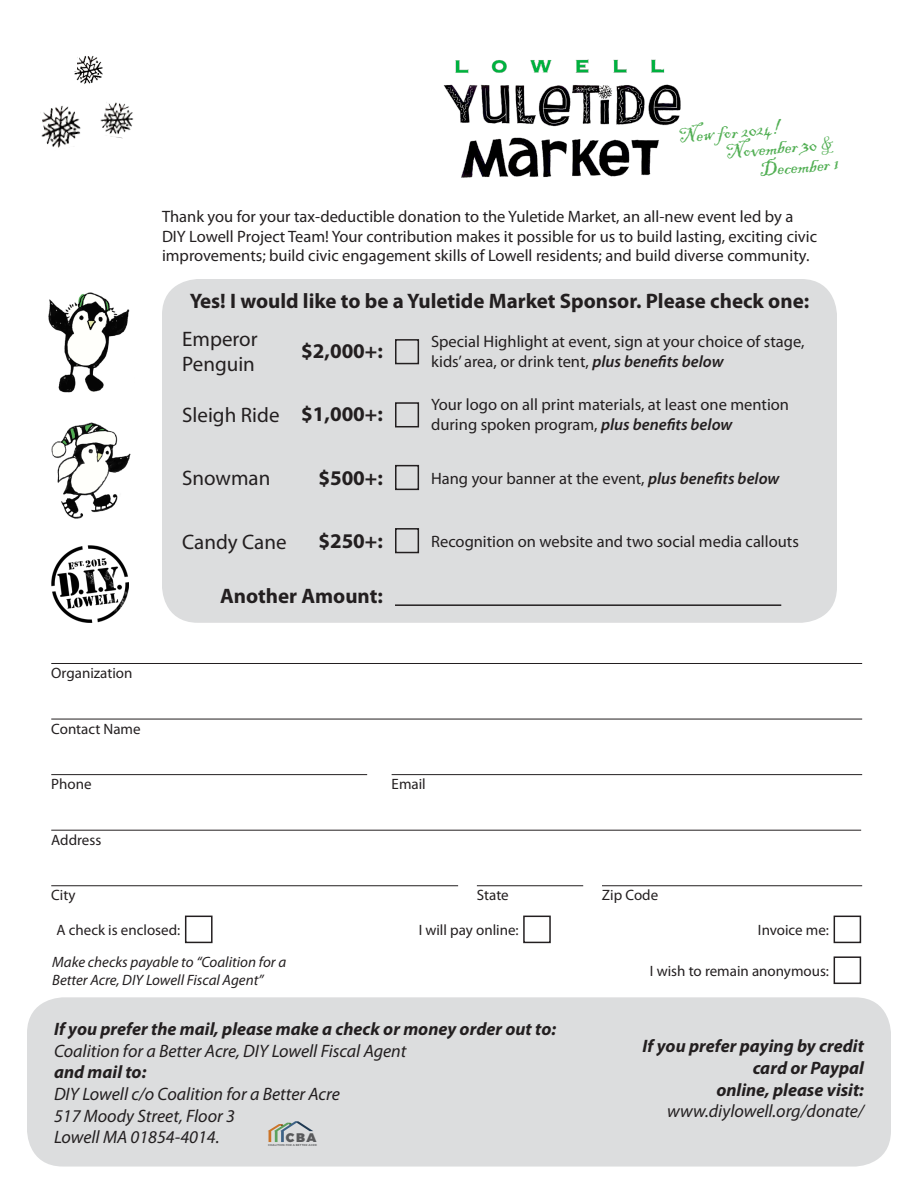
<style>
.page{position:relative;width:918px;height:1188px;background:#fff}
.page>*{position:absolute;margin:0;border:0;box-sizing:border-box;transform-origin:0 0}
.t1{font:21.9px/20.9px "Blackadder ITC";color:#52af54;text-align:right}
.t2{font:700 21px "Myriad Pro";color:#231f20}
.t3{font:21px/25.2px "Myriad Pro";color:#231f20}
.t4{font:italic 18px "Myriad Pro";color:#231f20}
.t5{font:italic 700 18px/21.6px "Myriad Pro";color:#231f20;text-align:right}
.t6{font:16.5px/19.8px "Myriad Pro";color:#231f20}
.t7{font:15px "Myriad Pro";color:#231f20}
.t8{font:italic 15px/18px "Myriad Pro";color:#231f20}
.t9{font:900 12.45px "Montserrat";color:#58595b}
.t10{font:500 2.85px "Montserrat";letter-spacing:.03em;color:#58595b}
.s1{font-weight:600;font-style:italic}
</style>
<div class="page">
<img style="left:51px;top:422px;width:79px;height:96px">
<img style="left:48px;top:293px;width:82px;height:100px">
<img style="left:443px;top:59px;width:238px;height:119px">
<img style="left:74px;top:56px;width:29px;height:28px">
<img style="left:100px;top:102px;width:34px;height:37px">
<img style="left:41px;top:105px;width:40px;height:43px">
<img style="left:51px;top:546px;width:78px;height:77px">
<div style="left:162px;top:279px;width:675px;height:344px;background:#dcddde;border-radius:36px"></div>
<hr style="left:395px;top:604px;width:386px;height:2px;background:#231f20">
<div style="left:27px;top:997px;width:864px;height:170px;background:#dcddde;border-radius:36px"></div>
<svg style="left:268px;top:1121px;width:45px;height:21px"></svg>
<div style="left:395px;top:528px;width:24px;height:25px;border:2px solid #231f20"></div>
<hr style="left:51px;top:719px;width:811px;height:1px;background:#231f20">
<hr style="left:51px;top:663px;width:811px;height:1px;background:#231f20">
<hr style="left:51px;top:830px;width:810px;height:1px;background:#231f20">
<hr style="left:51px;top:885px;width:407px;height:1px;background:#231f20">
<hr style="left:51px;top:774px;width:316px;height:1px;background:#231f20">
<hr style="left:392px;top:774px;width:470px;height:1px;background:#231f20">
<hr style="left:477px;top:885px;width:106px;height:1px;background:#231f20">
<hr style="left:602px;top:885px;width:260px;height:1px;background:#231f20">
<div style="left:185px;top:916px;width:28px;height:27px;border:2px solid #231f20"></div>
<div style="left:523px;top:916px;width:28px;height:27px;border:2px solid #231f20"></div>
<div style="left:834px;top:916px;width:27px;height:27px;border:2px solid #231f20"></div>
<div style="left:834px;top:956px;width:27px;height:28px;border:2px solid #231f20"></div>
<div style="left:395px;top:465px;width:24px;height:25px;border:2px solid #231f20"></div>
<div style="left:395px;top:402px;width:24px;height:25px;border:2px solid #231f20"></div>
<div style="left:395px;top:339px;width:24px;height:25px;border:2px solid #231f20"></div>
<p class="t1" style="left:677px;top:126px;width:103px;rotate:-5deg">New for 2024!</p>
<p class="t1" style="left:724px;top:142px;width:114px;rotate:-5deg">November 30 &amp;<br>December 1</p>
<p class="t6" style="left:162px;top:206px;width:657px">Thank you for your tax-deductible donation to the Yuletide Market, an all-new event led by a<br>DIY Lowell Project Team! Your contribution makes it possible for us to build lasting, exciting civic improvements; build civic engagement skills of Lowell residents; and build diverse community.</p>
<p class="t2" style="left:190px;top:288px;width:621px">Yes! I would like to be a Yuletide Market Sponsor. Please check one:</p>
<p class="t3" style="left:182px;top:326px;width:77px">Emperor<br>Penguin</p>
<p class="t2" style="left:301px;top:337px;width:83px">$2,000+:</p>
<p class="t6" style="left:431px;top:332px;width:375px">Special Highlight at event, sign at your choice of stage, kids’ area, or drink tent, <span class="s1">plus benefits below</span></p>
<p class="t3" style="left:182px;top:402px;width:99px">Sleigh Ride</p>
<p class="t2" style="left:301px;top:400px;width:83px">$1,000+:</p>
<p class="t6" style="left:431px;top:395px;width:359px">Your logo on all print materials, at least one mention during spoken program, <span class="s1">plus benefits below</span></p>
<p class="t3" style="left:182px;top:465px;width:90px">Snowman</p>
<p class="t2" style="left:318px;top:464px;width:66px">$500+:</p>
<p class="t6" style="left:431px;top:468px;width:350px">Hang your banner at the event, <span class="s1">plus benefits below</span></p>
<p class="t3" style="left:182px;top:529px;width:106px">Candy Cane</p>
<p class="t2" style="left:318px;top:527px;width:66px">$250+:</p>
<p class="t6" style="left:431px;top:531px;width:369px">Recognition on website and two social media callouts</p>
<p class="t7" style="left:51px;top:664px;width:83px">Organization</p>
<p class="t7" style="left:51px;top:719px;width:91px">Contact Name</p>
<p class="t2" style="left:220px;top:582px;width:164px">Another Amount:</p>
<p class="t7" style="left:51px;top:775px;width:42px">Phone</p>
<p class="t7" style="left:392px;top:775px;width:36px">Email</p>
<p class="t7" style="left:51px;top:831px;width:52px">Address</p>
<p class="t7" style="left:51px;top:886px;width:26px">City</p>
<p class="t7" style="left:477px;top:886px;width:33px">State</p>
<p class="t7" style="left:602px;top:886px;width:58px">Zip Code</p>
<p class="t7" style="left:56px;top:920px;width:125px">A check is enclosed:</p>
<p class="t7" style="left:419px;top:920px;width:102px">I will pay online:</p>
<p class="t7" style="left:758px;top:920px;width:73px">Invoice me:</p>
<p class="t8" style="left:52px;top:952px;width:236px">Make checks payable to “Coalition for a<br>Better Acre, DIY Lowell Fiscal Agent”</p>
<p class="t7" style="left:650px;top:961px;width:181px">I wish to remain anonymous:</p>
<p class="t5" style="left:54px;top:1018px;width:504px">If you prefer the mail, please make a check or money order out to:</p>
<p class="t4" style="left:54px;top:1040px;width:354px">Coalition for a Better Acre, DIY Lowell Fiscal Agent</p>
<p class="t5" style="left:54px;top:1061px;width:94px">and mail to:</p>
<p class="t4" style="left:54px;top:1083px;width:288px">DIY Lowell c/o Coalition for a Better Acre</p>
<p class="t4" style="left:54px;top:1104px;width:183px">517 Moody Street, Floor 3</p>
<p class="t4" style="left:54px;top:1126px;width:167px">Lowell MA 01854-4014.</p>
<p class="t9" style="left:286px;top:1127px;width:32px">CBA</p>
<p class="t10" style="left:268px;top:1143px;width:50px">COALITION FOR A BETTER ACRE</p>
<p class="t5" style="left:643px;top:1035px;width:223px">If you prefer paying by credit card or Paypal</p>
<p class="t5" style="left:716px;top:1078px;width:149px">online, please visit:</p>
<p class="t4" style="left:667px;top:1100px;width:198px">www.diylowell.org/donate/</p>
</div>
